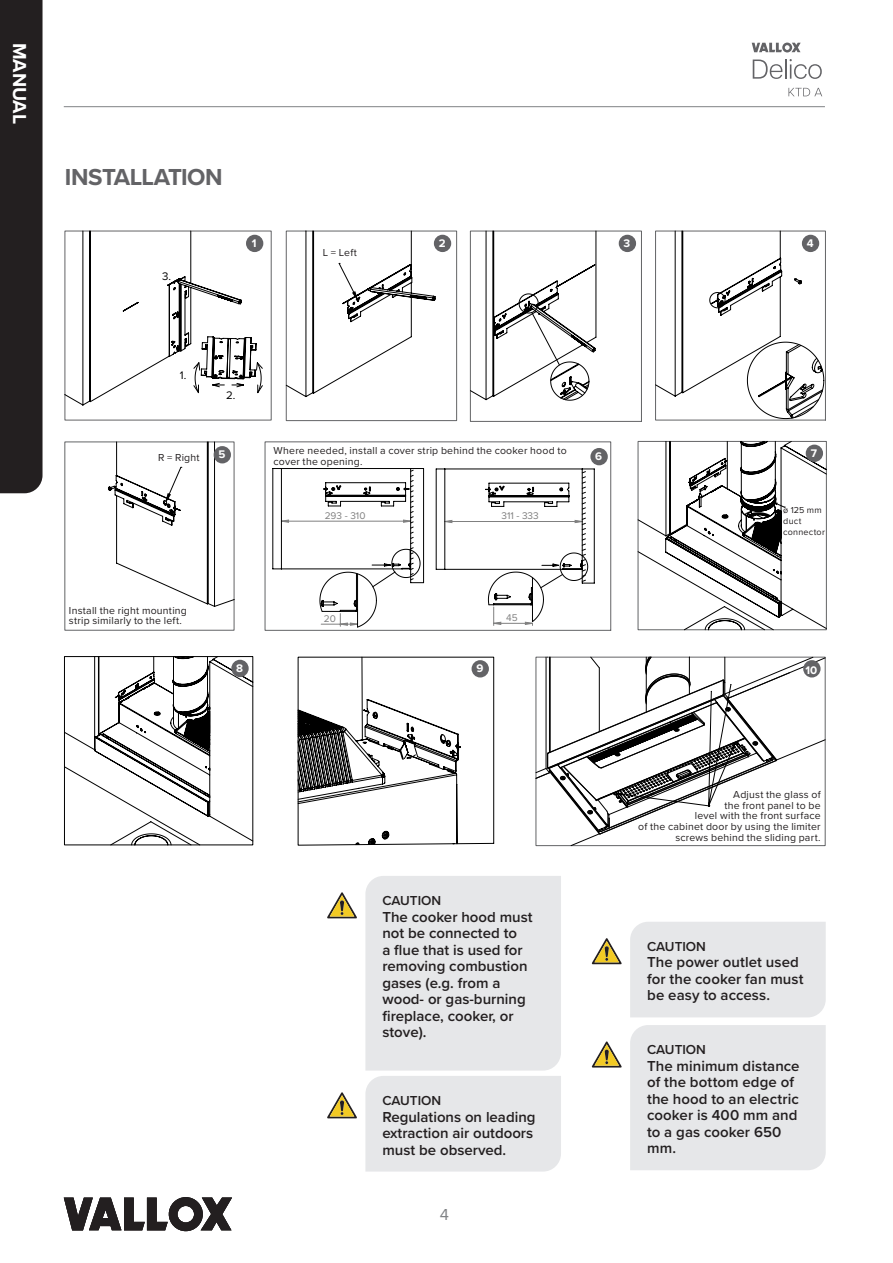
<style>
.page{position:relative;width:893px;height:1263px;background:#fff}
.page>*{position:absolute;margin:0;border:0;box-sizing:border-box;transform-origin:0 0}
.OTSIKKO_1{font:700 24px "Proxima Nova";letter-spacing:-.02em;color:#636366}
.t1{font:700 19.5px "Proxima Nova";letter-spacing:-.01em;color:#fff}
.t2{font:16.5px "Proxima Nova";color:#808285}
.Varoitus-vihje-huomaa-_laatikossa{font:600 15px/16.5px "Proxima Nova";color:#231f20}
.Leipäteksti{font:600 15px/16.5px "Proxima Nova";letter-spacing:.005em;color:#231f20}
.Varoitus-vihje-huomaa-_laatikossa-2{font:600 13.5px "Proxima Nova";color:#231f20}
.t3{font:700 11.4px "Proxima Nova";color:#fff}
.t4{font:11.4px "Proxima Nova";color:#000}
.Leipäteksti-2{font:10.5px/10.5px "Proxima Nova";letter-spacing:.02em;color:#231f20}
.t5{font:10.05px "Proxima Nova";color:#808080}
.Leipäteksti-3{font:9px "Proxima Nova";letter-spacing:.025em;color:#231f20}
</style>
<div class="page">
<hr style="left:64px;top:106px;width:761px;height:1px;background:#808285">
<div style="left:0;top:0;width:43px;height:493px;background:#231f20"></div>
<svg style="left:64px;top:1197px;width:168px;height:34px"></svg>
<svg style="left:752px;top:43px;width:49px;height:9px"></svg>
<svg style="left:753px;top:59px;width:69px;height:20px"></svg>
<svg style="left:788px;top:88px;width:34px;height:8px"></svg>
<svg style="left:655px;top:230px;width:171px;height:190px"></svg>
<div style="left:802px;top:235px;width:17px;height:17px;background:#636366;border-radius:50%"></div>
<svg style="left:470px;top:230px;width:172px;height:192px"></svg>
<div style="left:619px;top:235px;width:17px;height:17px;background:#636366;border-radius:50%"></div>
<svg style="left:64px;top:656px;width:189px;height:189px"></svg>
<div style="left:231px;top:660px;width:18px;height:17px;background:#636366;border-radius:50%"></div>
<svg style="left:64px;top:230px;width:208px;height:190px"></svg>
<div style="left:246px;top:235px;width:17px;height:17px;background:#636366;border-radius:50%"></div>
<svg style="left:285px;top:230px;width:172px;height:191px"></svg>
<div style="left:434px;top:235px;width:17px;height:17px;background:#636366;border-radius:50%"></div>
<svg style="left:64px;top:441px;width:171px;height:190px"></svg>
<div style="left:214px;top:446px;width:17px;height:17px;background:#636366;border-radius:50%"></div>
<svg style="left:638px;top:441px;width:189px;height:189px"></svg>
<div style="left:806px;top:445px;width:17px;height:17px;background:#636366;border-radius:50%"></div>
<div style="left:630px;top:1025px;width:196px;height:145px;background:#e6e7e9"></div>
<svg style="left:592px;top:1041px;width:30px;height:26px"></svg>
<div style="left:630px;top:922px;width:196px;height:95px;background:#e6e7e9"></div>
<svg style="left:592px;top:938px;width:30px;height:26px"></svg>
<div style="left:365px;top:876px;width:196px;height:194px;background:#e6e7e9"></div>
<svg style="left:327px;top:892px;width:30px;height:26px"></svg>
<div style="left:365px;top:1076px;width:196px;height:95px;background:#e6e7e9"></div>
<svg style="left:327px;top:1092px;width:30px;height:26px"></svg>
<svg style="left:265px;top:441px;width:346px;height:190px"></svg>
<div style="left:590px;top:448px;width:18px;height:17px;background:#636366;border-radius:50%"></div>
<svg style="left:297px;top:657px;width:197px;height:188px"></svg>
<div style="left:472px;top:660px;width:17px;height:17px;background:#636366;border-radius:50%"></div>
<svg style="left:535px;top:656px;width:291px;height:190px"></svg>
<div style="left:803px;top:660px;width:18px;height:17px;background:#636366;border-radius:50%"></div>
<p class="t1" style="left:34px;top:43px;width:83px;rotate:90deg">MANUAL</p>
<p class="OTSIKKO_1" style="left:65px;top:159px;width:159px">INSTALLATION</p>
<p class="t4" style="left:162px;top:267px;width:10px">3.</p>
<p class="t3" style="left:252px;top:235px;width:6px">1</p>
<p class="t3" style="left:439px;top:235px;width:8px">2</p>
<p class="Leipäteksti-2" style="left:323px;top:247px;width:36px">L = Left</p>
<p class="t3" style="left:624px;top:235px;width:8px">3</p>
<p class="t3" style="left:807px;top:235px;width:8px">4</p>
<p class="t4" style="left:180px;top:366px;width:8px">1.</p>
<p class="t4" style="left:226px;top:386px;width:11px">2.</p>
<p class="Leipäteksti-2" style="left:158px;top:452px;width:43px">R = Right</p>
<p class="t3" style="left:218px;top:446px;width:8px">5</p>
<p class="Leipäteksti-2" style="left:274px;top:445px;width:294px">Where needed, install a cover strip behind the cooker hood to cover the opening.</p>
<p class="t3" style="left:595px;top:448px;width:8px">6</p>
<p class="t5" style="left:325px;top:508px;width:42px">293 - 310</p>
<p class="t5" style="left:501px;top:508px;width:39px">311 - 333</p>
<p class="Leipäteksti-2" style="left:69px;top:605px;width:119px">Install the right mounting strip similarly to the left.</p>
<p class="t3" style="left:236px;top:660px;width:8px">8</p>
<p class="t5" style="left:324px;top:611px;width:14px">20</p>
<p class="t5" style="left:506px;top:610px;width:13px">45</p>
<p class="t3" style="left:476px;top:660px;width:8px">9</p>
<p class="t3" style="left:811px;top:444px;width:8px">7</p>
<p class="Leipäteksti-3" style="left:783px;top:503px;width:40px">ø 125 mm</p>
<p class="Leipäteksti-3" style="left:783px;top:514px;width:20px">duct</p>
<p class="Leipäteksti-3" style="left:783px;top:525px;width:43px">connector</p>
<p class="t3" style="left:805px;top:661px;width:13px">10</p>
<p class="Varoitus-vihje-huomaa-_laatikossa-2" style="left:382px;top:890px;width:60px">CAUTION</p>
<p class="Varoitus-vihje-huomaa-_laatikossa" style="left:382px;top:908px;width:152px">The cooker hood must not be connected to<br>a flue that is used for removing combustion gases (e.g. from a wood- or gas-burning fireplace, cooker, or stove).</p>
<p class="Varoitus-vihje-huomaa-_laatikossa-2" style="left:382px;top:1090px;width:60px">CAUTION</p>
<p class="Varoitus-vihje-huomaa-_laatikossa" style="left:382px;top:1108px;width:155px">Regulations on leading extraction air outdoors must be observed.</p>
<h3 class="t2" style="left:440px;top:1202px;width:11px">4</h3>
<p class="Leipäteksti-2" style="left:733px;top:789px;width:89px">Adjust the glass of</p>
<p class="Leipäteksti-2" style="left:695px;top:800px;width:127px;text-align:right">the front panel to be<br>level with the front surface</p>
<p class="Leipäteksti-2" style="left:638px;top:821px;width:184px;text-align:right">of the cabinet door by using the limiter screws behind the sliding part.</p>
<p class="Varoitus-vihje-huomaa-_laatikossa-2" style="left:647px;top:936px;width:60px">CAUTION</p>
<p class="Leipäteksti" style="left:647px;top:954px;width:158px">The power outlet used for the cooker fan must be easy to access.</p>
<p class="Varoitus-vihje-huomaa-_laatikossa-2" style="left:647px;top:1040px;width:60px">CAUTION</p>
<p class="Leipäteksti" style="left:647px;top:1057px;width:154px">The minimum distance of the bottom edge of the hood to an electric cooker is 400 mm and to a gas cooker 650 mm.</p>
</div>
